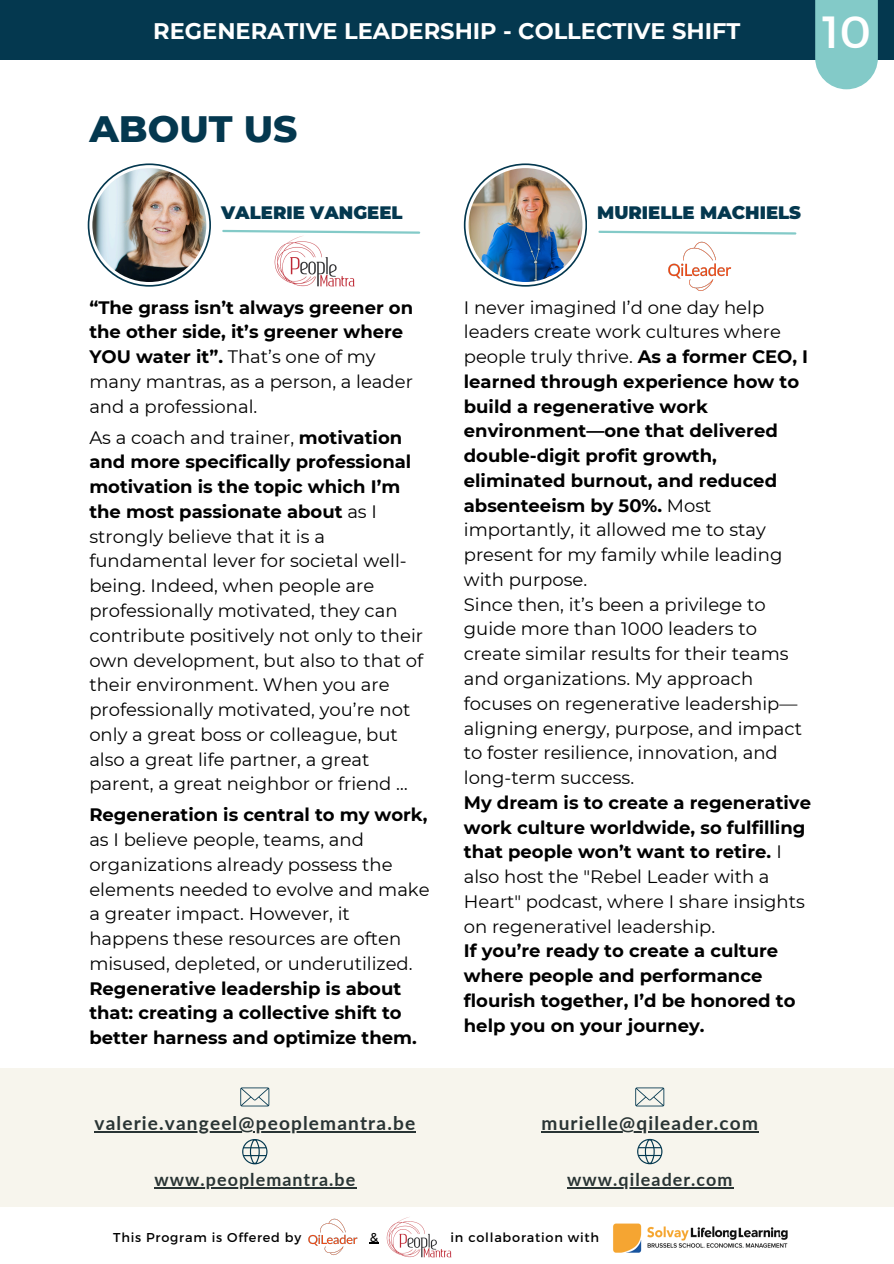
<style>
.page{position:relative;width:894px;height:1264px;background:#fff}
.page>*{position:absolute;margin:0;border:0;box-sizing:border-box;transform-origin:0 0}
.t1{font:45px "Montserrat";color:#fff}
.t2{font:800 37.5px "Montserrat";color:#04384f}
.t3{font:700 22.5px "Montserrat";color:#fff}
.t4{font:700 19.05px "Lato";letter-spacing:.06em;color:#293434}
.t5{font:18px/24.8px "Montserrat";color:#000}
.t6{font:700 18px/24.8px "Montserrat";color:#000}
.t7{font:900 18px "Montserrat";color:#04384f}
.t8{font:700 17.85px "Lato";letter-spacing:.06em;color:#293434}
.t9{font:12.9px "Montserrat";letter-spacing:.06em;color:#000}
.s1{font-weight:400}
.s2{font-weight:700}
</style>
<div class="page">
<img style="left:308px;top:1218px;width:50px;height:38px">
<img style="left:613px;top:1223px;width:175px;height:30px">
<img style="left:386px;top:1217px;width:66px;height:41px">
<div style="left:0;top:0;width:893px;height:60px;background:#04384f"></div>
<svg style="left:463px;top:163px;width:124px;height:124px"></svg>
<svg style="left:465px;top:165px;width:120px;height:120px"></svg>
<img style="left:468px;top:168px;width:114px;height:114px;border-radius:50%">
<svg style="left:88px;top:163px;width:123px;height:124px"></svg>
<svg style="left:89px;top:165px;width:120px;height:120px"></svg>
<img style="left:92px;top:168px;width:114px;height:114px;border-radius:50%">
<svg style="left:222px;top:229px;width:199px;height:5px"></svg>
<svg style="left:598px;top:230px;width:199px;height:5px"></svg>
<div style="left:0;top:1067px;width:893px;height:139px;background:#f7f5ed"></div>
<svg style="left:635px;top:1087px;width:29px;height:19px"></svg>
<svg style="left:637px;top:1138px;width:25px;height:26px"></svg>
<hr style="left:541px;top:1131px;width:217px;height:1px;background:#293434">
<hr style="left:567px;top:1187px;width:166px;height:1px;background:#293434">
<svg style="left:240px;top:1087px;width:29px;height:19px"></svg>
<svg style="left:242px;top:1139px;width:25px;height:25px"></svg>
<hr style="left:94px;top:1130px;width:322px;height:2px;background:#293434">
<hr style="left:154px;top:1187px;width:202px;height:1px;background:#293434">
<img style="left:270px;top:232px;width:88px;height:55px">
<img style="left:668px;top:241px;width:64px;height:50px">
<div style="left:815px;top:0;width:62px;height:89px;background:#83cac8"></div>
<p class="t3" style="left:153px;top:17px;width:588px">REGENERATIVE LEADERSHIP - COLLECTIVE SHIFT</p>
<p class="t1" style="left:822px;top:3px;width:50px">10</p>
<p class="t2" style="left:89px;top:106px;width:209px">ABOUT US</p>
<p class="t7" style="left:221px;top:201px;width:183px">VALERIE VANGEEL</p>
<h5 class="t7" style="left:597px;top:201px;width:205px">MURIELLE MACHIELS</h5>
<p class="t6" style="left:89px;top:295px;width:325px">“The grass isn’t always greener on the other side, it’s greener where<br>YOU water it”. <span class="s1">That’s one of my many mantras, as a person, a leader and a professional.</span></p>
<p class="t5" style="left:89px;top:425px;width:335px">As a coach and trainer, <span class="s2">motivation and more specifically professional motivation is the topic which I’m the most passionate about</span> as I strongly believe that it is a fundamental lever for societal well&shy;being. Indeed, when people are professionally motivated, they can contribute positively not only to their own development, but also to that of their environment. When you are professionally motivated, you’re not only a great boss or colleague, but also a great life partner, a great parent, a great neighbor or friend …</p>
<h3 class="t5" style="left:89px;top:802px;width:342px"><span class="s2">Regeneration is central to my work, </span>as I believe people, teams, and organizations already possess the elements needed to evolve and make a greater impact. However, it happens these resources are often misused, depleted, or underutilized.<br><span class="s2">Regenerative leadership is about that: creating a collective shift to better harness and optimize them.</span></h3>
<h5 class="t4" style="left:94px;top:1110px;width:322px">valerie.vangeel@peoplemantra.be</h5>
<p class="t8" style="left:154px;top:1168px;width:202px">www.peoplemantra.be</p>
<p class="t5" style="left:463px;top:295px;width:348px">I never imagined I’d one day help leaders create work cultures where people truly thrive. <span class="s2">As a former CEO, I learned through experience how to build a regenerative work environment—one that delivered double-digit profit growth, eliminated burnout, and reduced absenteeism by 50%.</span> Most importantly, it allowed me to stay present for my family while leading with purpose.<br>Since then, it’s been a privilege to guide more than 1000 leaders to create similar results for their teams and organizations. My approach focuses on regenerative leadership— aligning energy, purpose, and impact to foster resilience, innovation, and long-term success.<br><span class="s2">My dream is to create a regenerative work culture worldwide, so fulfilling that people won’t want to retire.</span> I also host the "Rebel Leader with a<br>Heart" podcast, where I share insights on regenerativel leadership.<br><span class="s2">If you’re ready to create a culture where people and performance flourish together, I’d be honored to help you on your journey.</span></p>
<h5 class="t4" style="left:541px;top:1111px;width:218px">murielle@qileader.com</h5>
<h5 class="t8" style="left:567px;top:1168px;width:167px">www.qileader.com</h5>
<h2 class="t9" style="left:113px;top:1228px;width:189px">This Program is Offered by</h2>
<h1 class="t9" style="left:370px;top:1228px;width:10px">&amp;</h1>
<p class="t9" style="left:450px;top:1228px;width:150px">in collaboration with</p>
</div>
